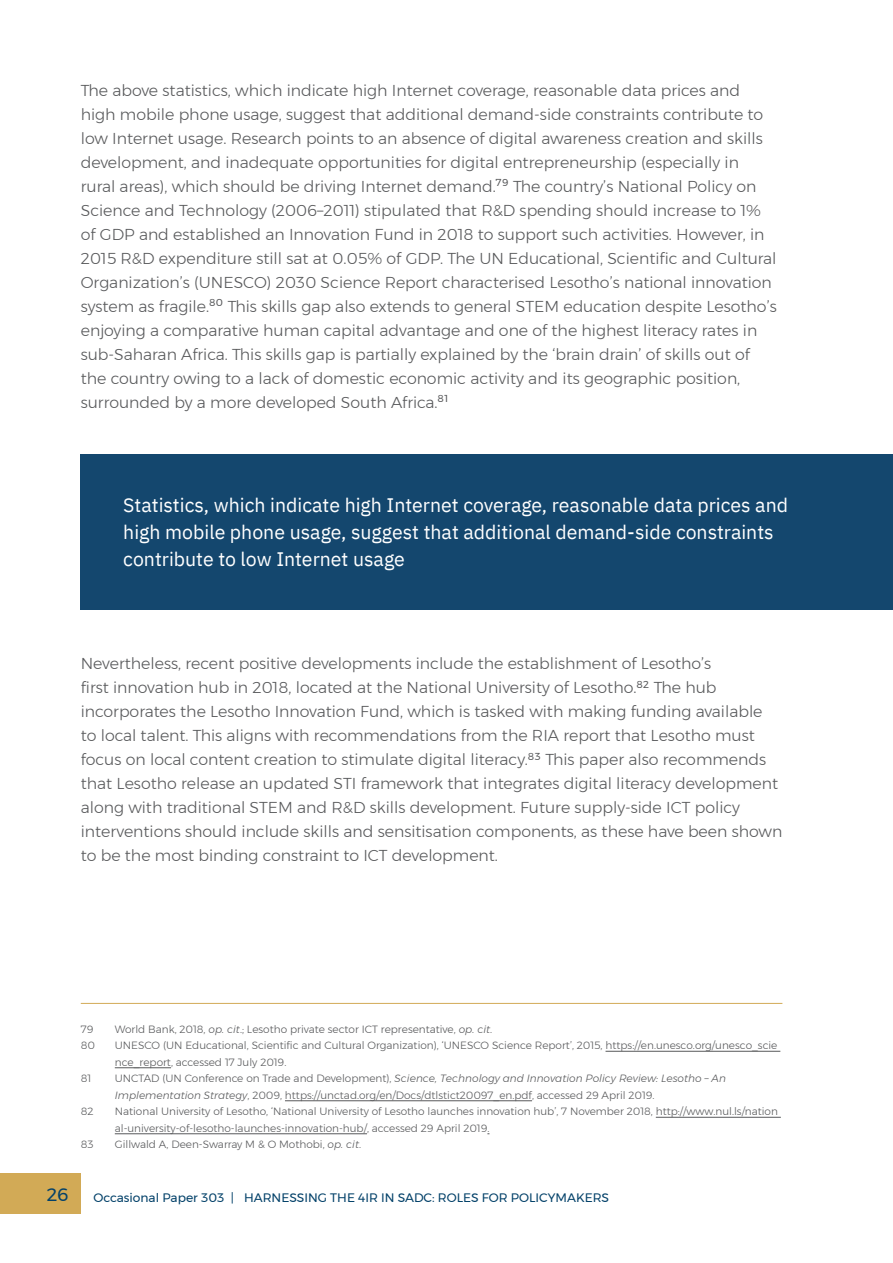
<style>
.page{position:relative;width:893px;height:1263px;background:#fff}
.page>*{position:absolute;margin:0;border:0;box-sizing:border-box;transform-origin:0 0}
.t1{font:19.5px/27px "IBM Plex Sans";color:#fff}
.t2{font:18px "Montserrat";color:#034169}
.t3{font:300 15.75px/24px "Montserrat";color:#58595b}
.t4{font:12.3px "Montserrat";color:#034169}
.t5{font:300 10.5px/16.5px "Montserrat";color:#58595b}
.s1{font-style:italic}
</style>
<div class="page">
<div style="left:0;top:1172px;width:81px;height:41px;background:#d2aa56"></div>
<hr style="left:81px;top:1003px;width:701px;height:1px;background:#d2aa56">
<hr style="left:605px;top:1051px;width:175px;height:1px;background:#58595b">
<hr style="left:115px;top:1067px;width:56px;height:1px;background:#58595b">
<hr style="left:285px;top:1100px;width:247px;height:1px;background:#58595b">
<hr style="left:656px;top:1117px;width:125px;height:1px;background:#58595b">
<hr style="left:115px;top:1133px;width:252px;height:1px;background:#58595b">
<div style="left:81px;top:454px;width:812px;height:155px;background:#14476e"></div>
<p class="t3" style="left:81px;top:78px;width:697px">The above statistics, which indicate high Internet coverage, reasonable data prices and high mobile phone usage, suggest that additional demand-side constraints contribute to low Internet usage. Research points to an absence of digital awareness creation and skills development, and inadequate opportunities for digital entrepreneurship (especially in rural areas), which should be driving Internet demand.<sup>79</sup> The country’s National Policy on Science and Technology (2006–2011) stipulated that R&amp;D spending should increase to 1% of GDP and established an Innovation Fund in 2018 to support such activities. However, in 2015 R&amp;D expenditure still sat at 0.05% of GDP. The UN Educational, Scientific and Cultural Organization’s (UNESCO) 2030 Science Report characterised Lesotho’s national innovation system as fragile.<sup>80</sup> This skills gap also extends to general STEM education despite Lesotho’s enjoying a comparative human capital advantage and one of the highest literacy rates in sub-Saharan Africa. This skills gap is partially explained by the ‘brain drain’ of skills out of the country owing to a lack of domestic economic activity and its geographic position, surrounded by a more developed South Africa.<sup>81</sup></p>
<p class="t1" style="left:123px;top:490px;width:666px">Statistics, which indicate high Internet coverage, reasonable data prices and high mobile phone usage, suggest that additional demand-side constraints contribute to low Internet usage</p>
<p class="t3" style="left:81px;top:651px;width:703px">Nevertheless, recent positive developments include the establishment of Lesotho’s<br>first innovation hub in 2018, located at the National University of Lesotho.<sup>82</sup> The hub incorporates the Lesotho Innovation Fund, which is tasked with making funding available<br>to local talent. This aligns with recommendations from the RIA report that Lesotho must focus on local content creation to stimulate digital literacy.<sup>83</sup> This paper also recommends that Lesotho release an updated STI framework that integrates digital literacy development along with traditional STEM and R&amp;D skills development. Future supply-side ICT policy interventions should include skills and sensitisation components, as these have been shown to be the most binding constraint to ICT development.</p>
<p class="t5" style="left:81px;top:1020px;width:14px">79</p>
<p class="t5" style="left:115px;top:1020px;width:379px">World Bank, 2018, <span class="s1">op. cit</span>.; Lesotho private sector ICT representative, <span class="s1">op. cit</span>.</p>
<p class="t5" style="left:81px;top:1037px;width:16px">80</p>
<p class="t5" style="left:115px;top:1037px;width:664px">UNESCO (UN Educational, Scientific and Cultural Organization), ‘UNESCO Science Report’, 2015, https://en.unesco.org/unesco_scie nce_report, accessed 17 July 2019.</p>
<p class="t5" style="left:81px;top:1070px;width:12px">81</p>
<p class="t5" style="left:115px;top:1070px;width:613px">UNCTAD (UN Conference on Trade and Development), <span class="s1">Science, Technology and Innovation Policy Review: Lesotho – An<br>Implementation Strategy</span>, 2009, https://unctad.org/en/Docs/dtlstict20097_en.pdf, accessed 29 April 2019.</p>
<p class="t5" style="left:81px;top:1103px;width:14px">82</p>
<p class="t5" style="left:115px;top:1103px;width:665px">National University of Lesotho, ‘National University of Lesotho launches innovation hub’, 7 November 2018, http://www.nul.ls/nation al-university-of-lesotho-launches-innovation-hub/, accessed 29 April 2019.</p>
<p class="t5" style="left:81px;top:1136px;width:14px">83</p>
<p class="t5" style="left:115px;top:1136px;width:248px">Gillwald A, Deen-Swarray M &amp; O Mothobi, <span class="s1">op. cit</span>.</p>
<p class="t2" style="left:47px;top:1181px;width:23px">26</p>
<p class="t4" style="left:94px;top:1188px;width:517px">Occasional Paper 303 | HARNESSING THE 4IR IN SADC: ROLES FOR POLICYMAKERS</p>
</div>
